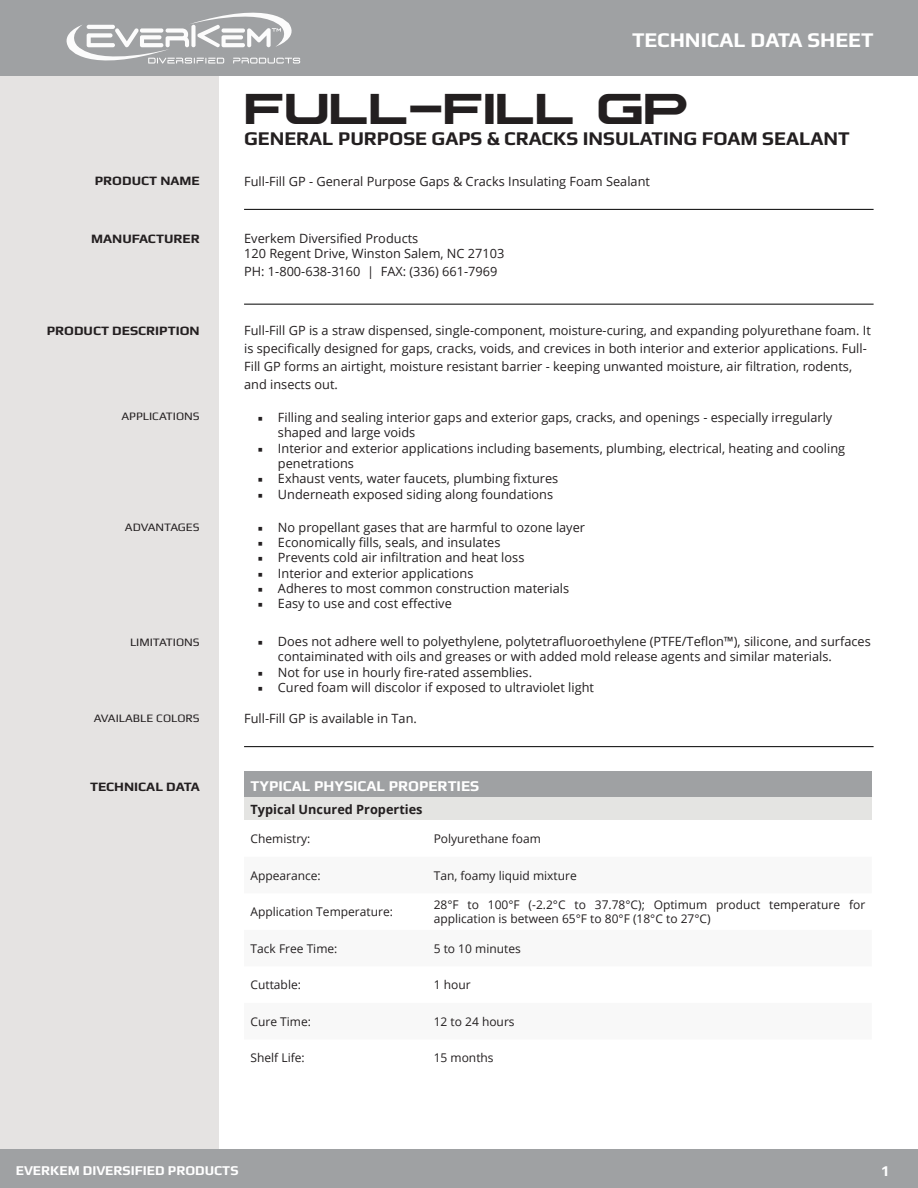
<style>
.page{position:relative;width:918px;height:1188px;background:#fff}
.page>*{position:absolute;margin:0;border:0;box-sizing:border-box;transform-origin:0 0}
.t1{font:700 45px "Plateia";color:#231f20}
.t2{font:700 21px "Play";color:#fff}
.t3{font:700 19.5px "Play";color:#231f20}
.t4{font:700 15px "Play";color:#fff}
.t5{font:700 13.5px "Play";color:#fff}
.t6{font:700 12.9px "Play";color:#231f20;scale:1.05 1}
.t7{font:12.75px/15.3px "Open Sans";color:#231f20}
.t8{font:700 12.75px "Open Sans";color:#231f20}
.t9{font:12px/14.4px "Open Sans";color:#231f20}
.t10{font:11.4px "Play";color:#231f20;scale:1.05 1}
.s1{font-family:"Minion Pro"}
</style>
<div class="page">
<div style="left:0;top:50px;width:218px;height:1099px;background:#e5e3e2"></div>
<div style="left:0;top:0;width:918px;height:76px;background:#9fa1a3"></div>
<svg style="left:66px;top:12px;width:234px;height:52px"></svg>
<div style="left:0;top:1149px;width:918px;height:39px;background:#9fa1a3"></div>
<hr style="left:244px;top:209px;width:630px;height:1px;background:#000">
<hr style="left:244px;top:304px;width:630px;height:1px;background:#000">
<hr style="left:244px;top:746px;width:630px;height:1px;background:#000">
<div style="left:244px;top:771px;width:628px;height:27px;background:#9fa1a3"></div>
<div style="left:244px;top:798px;width:628px;height:22px;background:#e4e4e2"></div>
<p class="t2" style="left:632px;top:28px;width:243px">TECHNICAL DATA SHEET</p>
<p class="t6" style="left:95px;top:173px;width:101px">PRODUCT NAME</p>
<p class="t6" style="left:91px;top:231px;width:105px">MANUFACTURER</p>
<p class="t6" style="left:47px;top:323px;width:147px">PRODUCT DESCRIPTION</p>
<p class="t10" style="left:121px;top:410px;width:76px">APPLICATIONS</p>
<p class="t10" style="left:125px;top:521px;width:73px">ADVANTAGES</p>
<p class="t10" style="left:130px;top:635px;width:68px">LIMITATIONS</p>
<p class="t10" style="left:94px;top:712px;width:102px">AVAILABLE COLORS</p>
<p class="t1" style="left:244px;top:82px;width:446px">FULL-FILL GP</p>
<p class="t3" style="left:244px;top:127px;width:607px">GENERAL PURPOSE GAPS &amp; CRACKS INSULATING FOAM SEALANT</p>
<p class="t7" style="left:244px;top:173px;width:407px">Full-Fill GP - General Purpose Gaps &amp; Cracks Insulating Foam Sealant</p>
<p class="t7" style="left:244px;top:230px;width:262px">Everkem Diversified Products<br>120 Regent Drive, Winston Salem, NC 27103</p>
<p class="t7" style="left:244px;top:264px;width:255px">PH: 1-800-638-3160 | FAX: (336) 661-7969</p>
<p class="t7" style="left:244px;top:321px;width:628px;line-height:18px">Full-Fill GP is a straw dispensed, single-component, moisture-curing, and expanding polyurethane foam. It is specifically designed for gaps, cracks, voids, and crevices in both interior and exterior applications. Full-Fill GP forms an airtight, moisture resistant barrier - keeping unwanted moisture, air filtration, rodents, and insects out.</p>
<p class="t7" style="left:278px;top:409px;width:556px;text-indent:-20px"><span class="s1">■</span> Filling and sealing interior gaps and exterior gaps, cracks, and openings - especially irregularly shaped and large voids</p>
<p class="t7" style="left:278px;top:440px;width:569px;text-indent:-20px"><span class="s1">■</span> Interior and exterior applications including basements, plumbing, electrical, heating and cooling penetrations</p>
<p class="t7" style="left:258px;top:471px;width:302px"><span class="s1">■</span> Exhaust vents, water faucets, plumbing fixtures</p>
<p class="t7" style="left:258px;top:486px;width:297px"><span class="s1">■</span> Underneath exposed siding along foundations</p>
<p class="t7" style="left:258px;top:519px;width:329px"><span class="s1">■</span> No propellant gases that are harmful to ozone layer</p>
<p class="t7" style="left:258px;top:535px;width:244px"><span class="s1">■</span> Economically fills, seals, and insulates</p>
<p class="t7" style="left:258px;top:550px;width:268px"><span class="s1">■</span> Prevents cold air infiltration and heat loss</p>
<p class="t7" style="left:258px;top:565px;width:217px"><span class="s1">■</span> Interior and exterior applications</p>
<p class="t7" style="left:258px;top:580px;width:313px"><span class="s1">■</span> Adheres to most common construction materials</p>
<p class="t7" style="left:258px;top:596px;width:196px"><span class="s1">■</span> Easy to use and cost effective</p>
<p class="t7" style="left:278px;top:634px;width:594px;text-indent:-20px"><span class="s1">■</span> Does not adhere well to polyethylene, polytetrafluoroethylene (PTFE/Teflon™), silicone, and surfaces contaiminated with oils and greases or with added mold release agents and similar materials.</p>
<p class="t7" style="left:258px;top:664px;width:276px"><span class="s1">■</span> Not for use in hourly fire-rated assemblies.</p>
<p class="t7" style="left:258px;top:679px;width:338px"><span class="s1">■</span> Cured foam will discolor if exposed to ultraviolet light</p>
<p class="t7" style="left:244px;top:710px;width:174px">Full-Fill GP is available in Tan.</p>
<p class="t6" style="left:90px;top:779px;width:106px">TECHNICAL DATA</p>
<p class="t4" style="left:251px;top:777px;width:230px">TYPICAL PHYSICAL PROPERTIES</p>
<p class="t8" style="left:251px;top:800px;width:174px">Typical Uncured Properties</p>
<p class="t9" style="left:251px;top:831px;width:61px">Chemistry:</p>
<p class="t9" style="left:434px;top:831px;width:109px">Polyurethane foam</p>
<p class="t9" style="left:251px;top:868px;width:72px">Appearance:</p>
<p class="t9" style="left:434px;top:868px;width:145px">Tan, foamy liquid mixture</p>
<p class="t9" style="left:251px;top:904px;width:144px">Application Temperature:</p>
<p class="t9" style="left:434px;top:897px;width:433px">28°F to 100°F (-2.2°C to 37.78°C); Optimum product temperature for application is between 65°F to 80°F (18°C to 27°C)</p>
<p class="t9" style="left:251px;top:941px;width:88px">Tack Free Time:</p>
<p class="t9" style="left:434px;top:941px;width:89px">5 to 10 minutes</p>
<p class="t9" style="left:251px;top:977px;width:52px">Cuttable:</p>
<p class="t9" style="left:434px;top:977px;width:38px">1 hour</p>
<p class="t9" style="left:251px;top:1014px;width:62px">Cure Time:</p>
<p class="t9" style="left:434px;top:1014px;width:82px">12 to 24 hours</p>
<p class="t9" style="left:251px;top:1050px;width:56px">Shelf Life:</p>
<p class="t9" style="left:434px;top:1050px;width:61px">15 months</p>
<p class="t5" style="left:16px;top:1162px;width:224px">EVERKEM DIVERSIFIED PRODUCTS</p>
<p class="t4" style="left:881px;top:1162px;width:10px">1</p>
</div>
